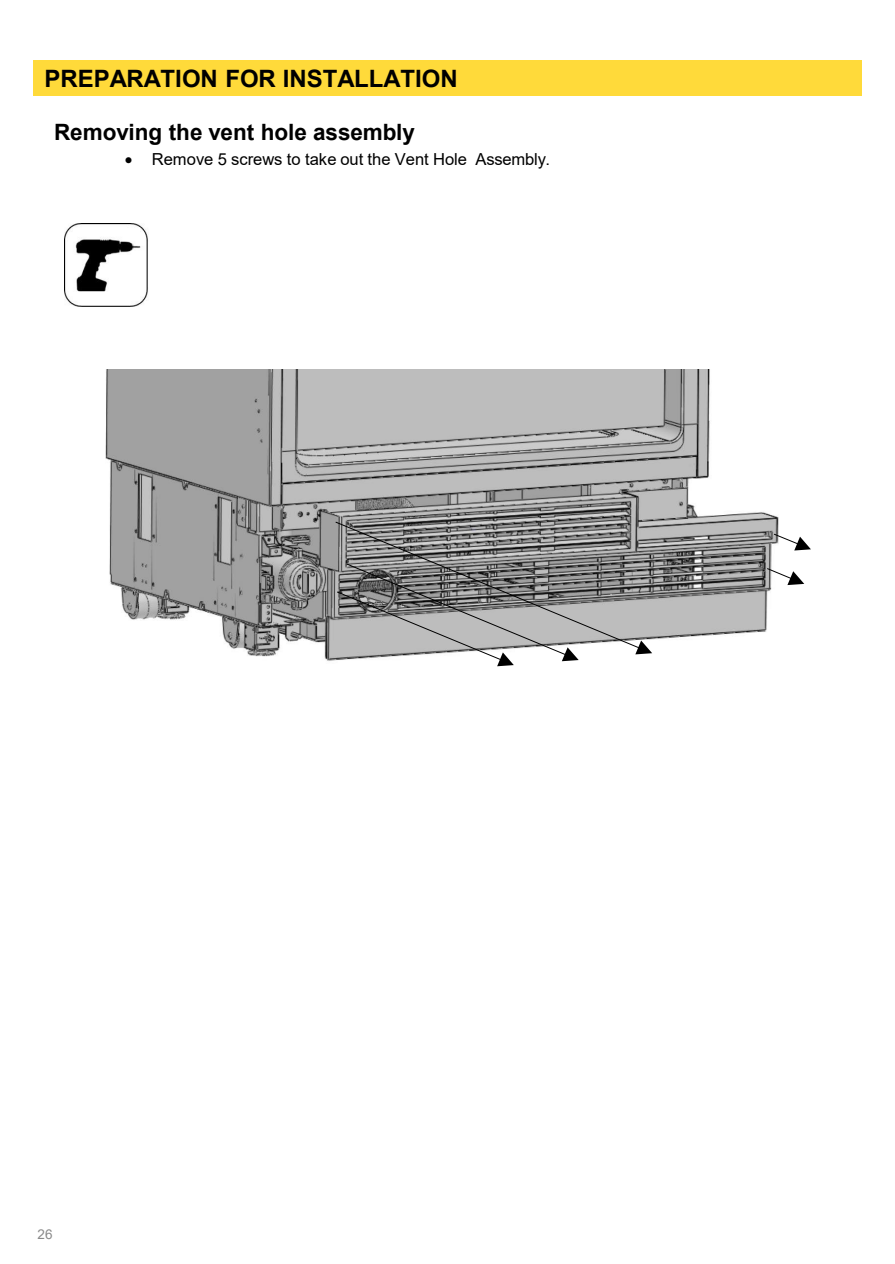
<style>
.page{position:relative;width:895px;height:1264px;background:#fff}
.page>*{position:absolute;margin:0;border:0;box-sizing:border-box;transform-origin:0 0}
.t1{font:700 24px "Arial";color:#000}
.t2{font:700 22.5px "Arial";letter-spacing:-.005em;color:#000}
.t3{font:16.5px "Arial";color:#000}
.t4{font:13.5px "Arial";color:#898989}
</style>
<div class="page">
<div style="left:33px;top:60px;width:828px;height:35px;background:#ffda3a"></div>
<img style="left:65px;top:223px;width:83px;height:83px">
<img style="left:105px;top:369px;width:672px;height:292px">
<svg style="left:765px;top:567px;width:38px;height:18px"></svg>
<svg style="left:772px;top:533px;width:38px;height:17px"></svg>
<svg style="left:334px;top:521px;width:318px;height:145px;background:#989898"></svg>
<h1 class="t1" style="left:44px;top:61px;width:414px">PREPARATION FOR INSTALLATION</h1>
<h2 class="t2" style="left:54px;top:116px;width:362px">Removing the vent hole assembly</h2>
<p class="t3" style="left:125px;top:148px;width:426px">• Remove 5 screws to take out the Vent Hole Assembly.</p>
<p class="t4" style="left:38px;top:1225px;width:17px">26</p>
</div>
